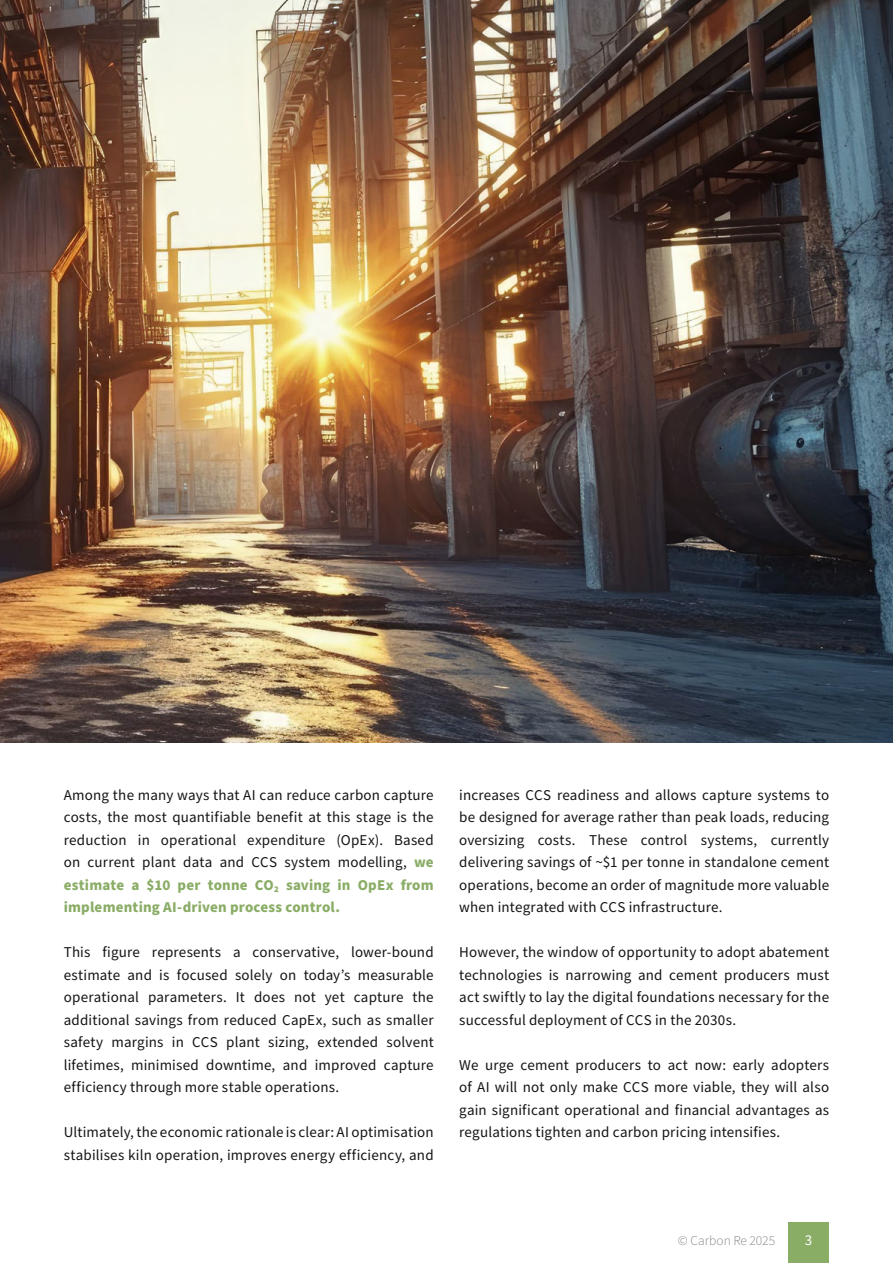
<style>
.page{position:relative;width:893px;height:1263px;background:#fff}
.page>*{position:absolute;margin:0;border:0;box-sizing:border-box;transform-origin:0 0}
.t1{font:15px/22.5px "Mada";letter-spacing:.01em;color:#141414;text-align:justify}
.t2{font:15px "Mada";color:#fff}
.t3{font:300 13.5px "Mada";letter-spacing:-.005em;color:#898989}
.s1{font-weight:800;color:#8aad66}
</style>
<div class="page">
<div style="left:788px;top:1222px;width:41px;height:41px;background:#8aad66"></div>
<img style="left:0;top:0;width:893px;height:742px">
<p class="t1" style="left:64px;top:783px;width:371px">Among the many ways that AI can reduce carbon capture costs, the most quantifiable benefit at this stage is the reduction in operational expenditure (OpEx). Based on current plant data and CCS system modelling, <span class="s1">we estimate a $10 per tonne CO</span><sub>2</sub> <span class="s1">saving in OpEx from implementing AI-driven process control.</span></p>
<p class="t1" style="left:64px;top:941px;width:371px">This figure represents a conservative, lower-bound estimate and is focused solely on today’s measurable operational parameters. It does not yet capture the additional savings from reduced CapEx, such as smaller safety margins in CCS plant sizing, extended solvent lifetimes, minimised downtime, and improved capture efficiency through more stable operations.</p>
<p class="t1" style="left:64px;top:1121px;width:371px">Ultimately, the economic rationale is clear: AI optimisation stabilises kiln operation, improves energy efficiency, and</p>
<p class="t1" style="left:459px;top:783px;width:371px">increases CCS readiness and allows capture systems to be designed for average rather than peak loads, reducing oversizing costs. These control systems, currently delivering savings of ~$1 per tonne in standalone cement operations, become an order of magnitude more valuable when integrated with CCS infrastructure.</p>
<p class="t1" style="left:459px;top:941px;width:371px">However, the window of opportunity to adopt abatement technologies is narrowing and cement producers must act swiftly to lay the digital foundations necessary for the successful deployment of CCS in the 2030s.</p>
<p class="t1" style="left:459px;top:1053px;width:371px">We urge cement producers to act now: early adopters of AI will not only make CCS more viable, they will also gain significant operational and financial advantages as regulations tighten and carbon pricing intensifies.</p>
<p class="t3" style="left:678px;top:1231px;width:99px">© Carbon Re 2025</p>
<p class="t2" style="left:805px;top:1229px;width:9px">3</p>
</div>
